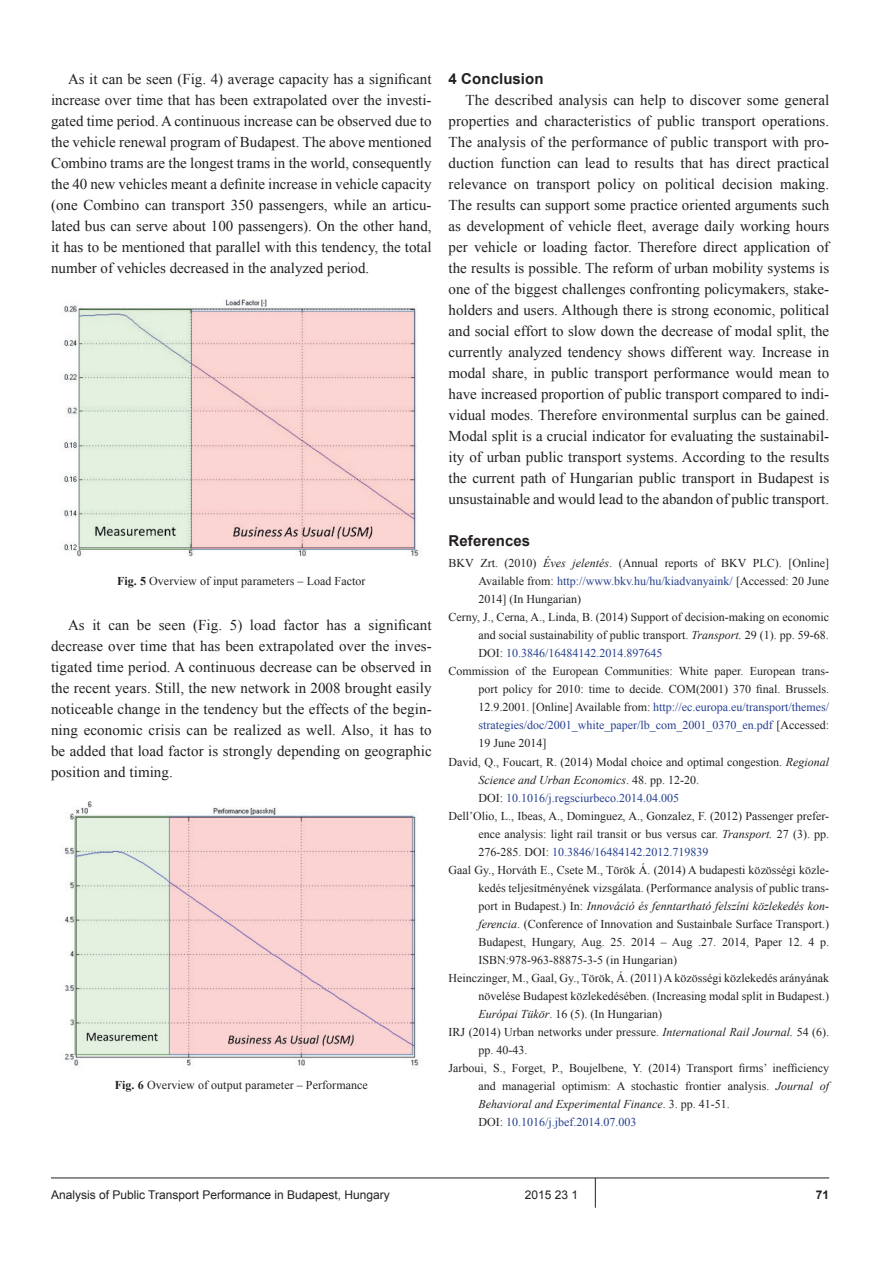
<style>
.page{position:relative;width:893px;height:1263px;background:#fff}
.page>*{position:absolute;margin:0;border:0;box-sizing:border-box;transform-origin:0 0}
.t1{font:15px/21px "Times New Roman";color:#231f20;text-align:justify}
.t2{font:700 15px "Arial";letter-spacing:.005em;color:#231f20}
.t3{font:12px "Times New Roman";color:#231f20}
.t4{font:12px "Times New Roman";color:#253f8e}
.t5{font:italic 12px "Times New Roman";color:#231f20}
.t6{font:12px "Arial";color:#231f20}
.t7{font:700 12px "Arial";color:#231f20}
.s1{font-weight:700}
.s2{font-style:italic}
.s3{color:#231f20}
.s4{font-style:normal}
</style>
<div class="page">
<hr style="left:51px;top:1177px;width:778px;height:1px;background:#231f20">
<hr style="left:595px;top:1178px;width:1px;height:30px;background:#231f20">
<img style="left:64px;top:299px;width:357px;height:258px">
<img style="left:64px;top:802px;width:355px;height:264px">
<p class="t1" style="left:51px;top:68px;width:382px;text-indent:17px">As it can be seen (Fig. 4) average capacity has a significant increase over time that has been extrapolated over the investi&shy;gated time period. A continuous increase can be observed due to the vehicle renewal program of Budapest. The above mentioned Combino trams are the longest trams in the world, consequently the 40 new vehicles meant a definite increase in vehicle capacity (one Combino can transport 350 passengers, while an articu&shy;lated bus can serve about 100 passengers). On the other hand, it has to be mentioned that parallel with this tendency, the total number of vehicles decreased in the analyzed period.</p>
<p class="t3" style="left:117px;top:573px;width:250px"><span class="s1">Fig. 5</span> Overview of input parameters – Load Factor</p>
<p class="t1" style="left:51px;top:614px;width:382px;text-indent:17px">As it can be seen (Fig. 5) load factor has a significant decrease over time that has been extrapolated over the inves&shy;tigated time period. A continuous decrease can be observed in the recent years. Still, the new network in 2008 brought easily noticeable change in the tendency but the effects of the begin&shy;ning economic crisis can be realized as well. Also, it has to be added that load factor is strongly depending on geographic position and timing.</p>
<p class="t3" style="left:115px;top:1077px;width:255px"><span class="s1">Fig. 6</span> Overview of output parameter – Performance</p>
<p class="t2" style="left:449px;top:68px;width:97px">4 Conclusion</p>
<p class="t1" style="left:449px;top:89px;width:382px;text-indent:17px">The described analysis can help to discover some general properties and characteristics of public transport operations.<br>The analysis of the performance of public transport with pro&shy;duction function can lead to results that has direct practical relevance on transport policy on political decision making.<br>The results can support some practice oriented arguments such as development of vehicle fleet, average daily working hours per vehicle or loading factor. Therefore direct application of the results is possible. The reform of urban mobility systems is one of the biggest challenges confronting policymakers, stake&shy;holders and users. Although there is strong economic, political and social effort to slow down the decrease of modal split, the currently analyzed tendency shows different way. Increase in modal share, in public transport performance would mean to have increased proportion of public transport compared to indi&shy;vidual modes. Therefore environmental surplus can be gained.<br>Modal split is a crucial indicator for evaluating the sustainabil&shy;ity of urban public transport systems. According to the results the current path of Hungarian public transport in Budapest is unsustainable and would lead to the abandon of public transport.</p>
<p class="t2" style="left:449px;top:530px;width:83px">References</p>
<p class="t3" style="left:449px;top:555px;width:382px">BKV Zrt. (2010) <span class="s2">Éves jelentés</span>. (Annual reports of BKV PLC). [Online]</p>
<p class="t4" style="left:478px;top:573px;width:352px"><span class="s3">Available from:</span> http://www.bkv.hu/hu/kiadvanyaink/ <span class="s3">[Accessed: 20 June</span></p>
<p class="t3" style="left:478px;top:591px;width:104px">2014] (In Hungarian)</p>
<p class="t3" style="left:449px;top:609px;width:382px">Cerny, J., Cerna, A., Linda, B. (2014) Support of decision-making on economic</p>
<p class="t3" style="left:478px;top:627px;width:352px">and social sustainability of public transport. <span class="s2">Transport.</span> 29 (1). pp. 59-68.</p>
<p class="t4" style="left:478px;top:645px;width:185px"><span class="s3">DOI:</span> 10.3846/16484142.2014.897645</p>
<p class="t3" style="left:449px;top:663px;width:382px">Commission of the European Communities: White paper. European trans-</p>
<p class="t3" style="left:478px;top:681px;width:352px">port policy for 2010: time to decide. COM(2001) 370 final. Brussels.</p>
<p class="t4" style="left:478px;top:699px;width:352px"><span class="s3">12.9.2001. [Online] Available from:</span> http://ec.europa.eu/transport/themes/</p>
<p class="t4" style="left:478px;top:717px;width:352px">strategies/doc/2001_white_paper/lb_com_2001_0370_en.pdf <span class="s3">[Accessed:</span></p>
<p class="t3" style="left:478px;top:735px;width:69px">19 June 2014]</p>
<p class="t3" style="left:449px;top:753px;width:382px">David, Q., Foucart, R. (2014) Modal choice and optimal congestion. <span class="s2">Regional</span></p>
<p class="t5" style="left:478px;top:771px;width:222px">Science and Urban Economics<span class="s4">. 48. pp. 12-20.</span></p>
<p class="t4" style="left:478px;top:789px;width:202px"><span class="s3">DOI:</span> 10.1016/j.regsciurbeco.2014.04.005</p>
<p class="t3" style="left:449px;top:807px;width:382px">Dell’Olio, L., Ibeas, A., Dominguez, A., Gonzalez, F. (2012) Passenger prefer-</p>
<p class="t3" style="left:478px;top:825px;width:352px">ence analysis: light rail transit or bus versus car. <span class="s2">Transport.</span> 27 (3). pp.</p>
<p class="t4" style="left:478px;top:843px;width:231px"><span class="s3">276-285. DOI:</span> 10.3846/16484142.2012.719839</p>
<p class="t3" style="left:449px;top:861px;width:382px">Gaal Gy., Horváth E., Csete M., Török Á. (2014) A budapesti közösségi közle-</p>
<p class="t3" style="left:478px;top:879px;width:352px">kedés teljesítményének vizsgálata. (Performance analysis of public trans-</p>
<p class="t5" style="left:478px;top:897px;width:352px"><span class="s4">port in Budapest.) In:</span> Innováció és fenntartható felszíni közlekedés kon-</p>
<p class="t3" style="left:478px;top:915px;width:352px"><span class="s2">ferencia</span>. (Conference of Innovation and Sustainbale Surface Transport.)</p>
<p class="t3" style="left:478px;top:933px;width:352px">Budapest, Hungary, Aug. 25. 2014 – Aug .27. 2014, Paper 12. 4 p.</p>
<p class="t3" style="left:478px;top:951px;width:200px">ISBN:978-963-88875-3-5 (in Hungarian)</p>
<p class="t3" style="left:449px;top:969px;width:382px">Heinczinger, M., Gaal, Gy., Török, Á. (2011) A közösségi közlekedés arányának</p>
<p class="t3" style="left:478px;top:987px;width:352px">növelése Budapest közlekedésében. (Increasing modal split in Budapest.)</p>
<p class="t3" style="left:478px;top:1005px;width:185px"><span class="s2">Európai Tükör</span>. 16 (5). (In Hungarian)</p>
<p class="t3" style="left:449px;top:1023px;width:382px">IRJ (2014) Urban networks under pressure. <span class="s2">International Rail Journal.</span> 54 (6).</p>
<p class="t3" style="left:478px;top:1041px;width:50px">pp. 40-43.</p>
<p class="t3" style="left:449px;top:1059px;width:382px">Jarboui, S., Forget, P., Boujelbene, Y. (2014) Transport firms’ inefficiency</p>
<p class="t3" style="left:478px;top:1077px;width:352px">and managerial optimism: A stochastic frontier analysis. <span class="s2">Journal of</span></p>
<p class="t5" style="left:478px;top:1095px;width:253px">Behavioral and Experimental Finance<span class="s4">. 3. pp. 41-51.</span></p>
<p class="t4" style="left:478px;top:1113px;width:159px"><span class="s3">DOI:</span> 10.1016/j.jbef.2014.07.003</p>
<p class="t6" style="left:51px;top:1186px;width:340px">Analysis of Public Transport Performance in Budapest, Hungary</p>
<p class="t6" style="left:525px;top:1186px;width:55px">2015 23 1</p>
<p class="t7" style="left:816px;top:1186px;width:15px">71</p>
</div>
